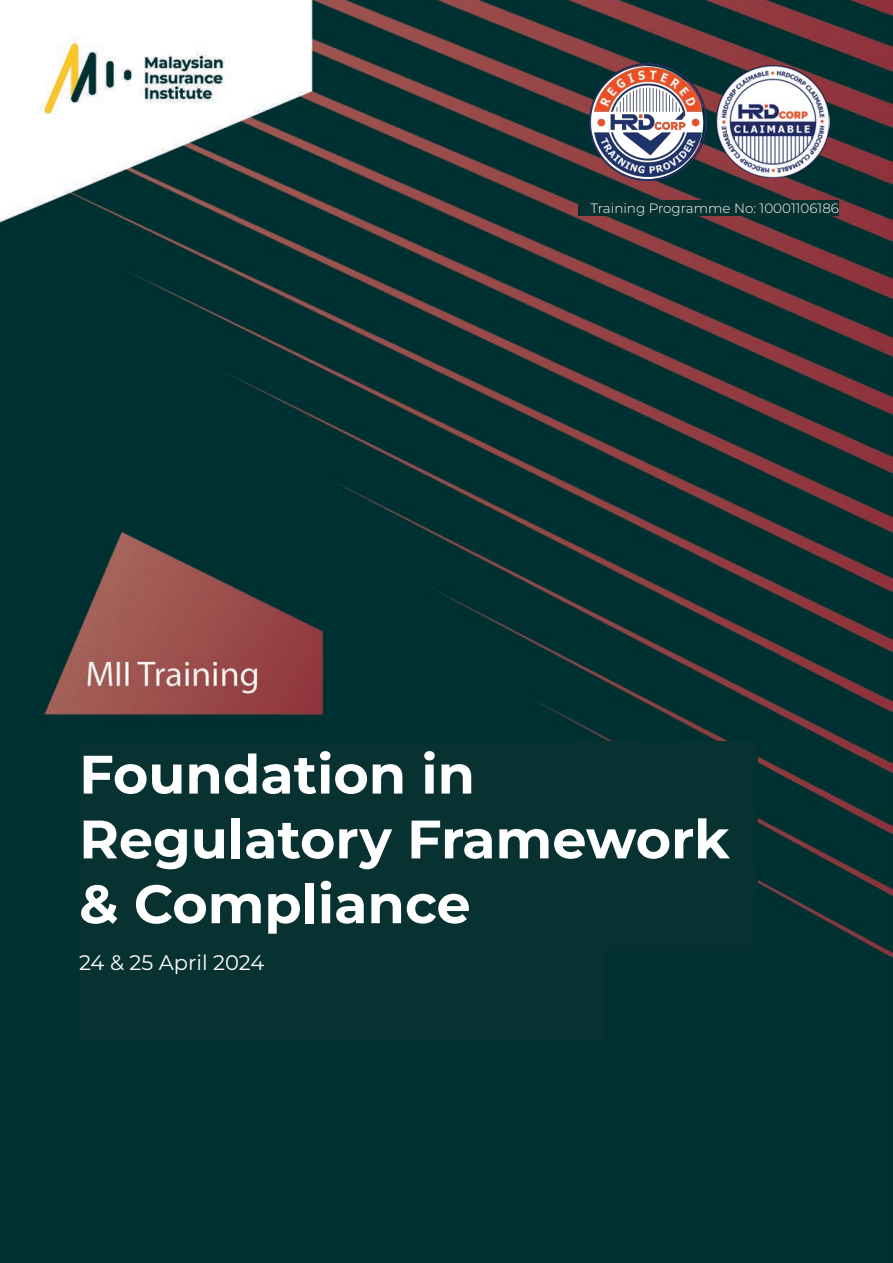
<style>
.page{position:relative;width:893px;height:1263px;background:#fff}
.page>*{position:absolute;margin:0;border:0;box-sizing:border-box;transform-origin:0 0}
.t1{font:700 54px/64.8px "Montserrat";color:#fff}
.t2{font:21px "Montserrat";color:#fff}
.t3{font:300 13.5px "Montserrat";color:#fff}
</style>
<div class="page">
<img style="left:0;top:0;width:893px;height:1263px">
<img style="left:717px;top:66px;width:112px;height:112px">
<img style="left:589px;top:63px;width:117px;height:117px">
<div style="left:578px;top:200px;width:261px;height:15px;background:#083232"></div>
<div style="left:79px;top:741px;width:679px;height:209px;background:#083232"></div>
<div style="left:79px;top:950px;width:526px;height:93px;background:#083232"></div>
<p class="t3" style="left:590px;top:199px;width:250px">Training Programme No: 10001106186</p>
<p class="t1" style="left:79px;top:741px;width:397px">Foundation in</p>
<p class="t1" style="left:79px;top:805px;width:652px">Regulatory Framework &amp; Compliance</p>
<p class="t2" style="left:79px;top:948px;width:187px">24 &amp; 25 April 2024</p>
</div>
